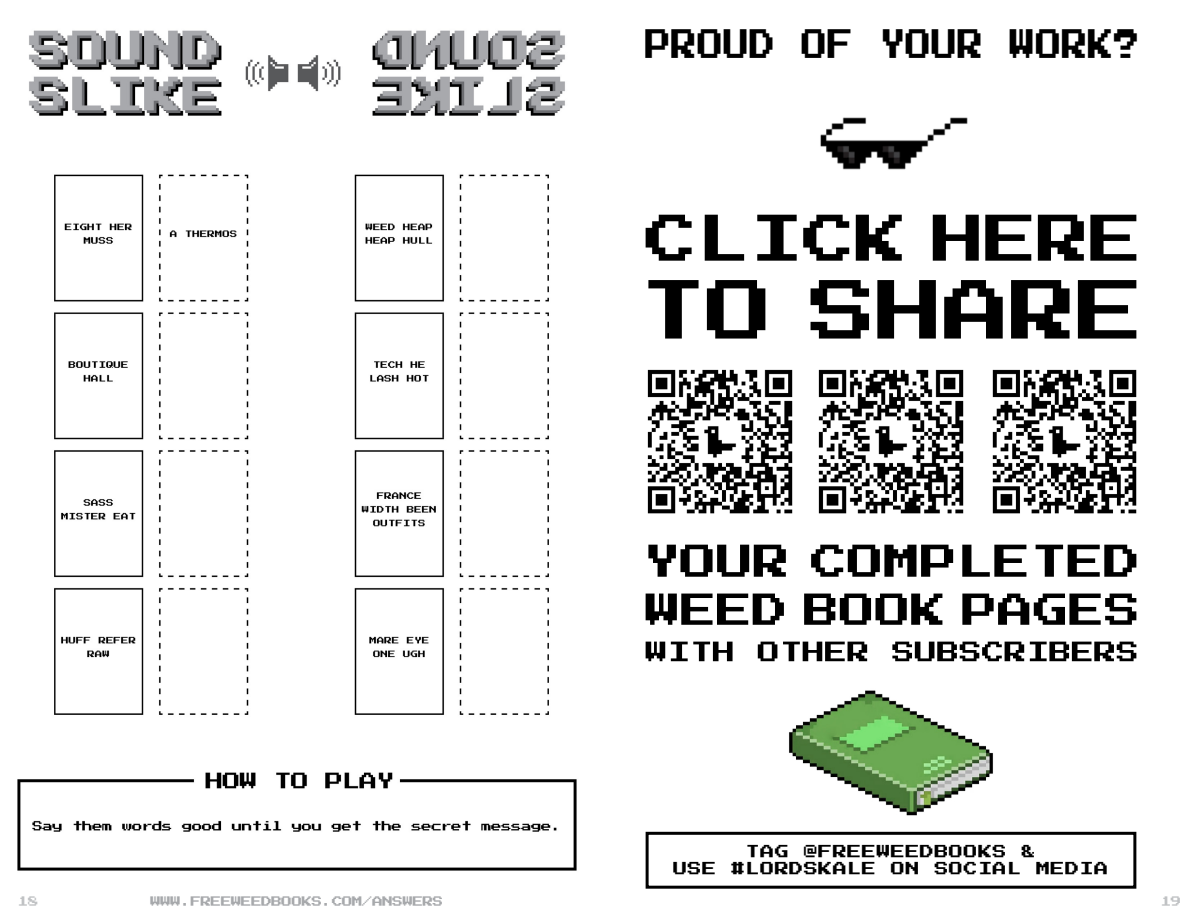
<style>
.page{position:relative;width:1188px;height:918px;background:#fff}
.page>*{position:absolute;margin:0;border:0;box-sizing:border-box;transform-origin:0 0}
.t1{font:32.85px "Press Start 2 P";color:#000;scale:.79 1}
.t2{font:14.1px/17px "Press Start 2 P";letter-spacing:.03em;color:#000;text-align:center}
.t3{font:10.65px "Press Start 2 P";letter-spacing:-.05em;color:#a7a9ac}
.t4{font:10.65px "Press Start 2 P";color:#c0c2c4}
</style>
<div class="page">
<img style="left:789px;top:690px;width:204px;height:126px">
<img style="left:820px;top:117px;width:148px;height:53px">
<svg style="left:646px;top:215px;width:46px;height:46px"></svg>
<svg style="left:705px;top:215px;width:39px;height:46px"></svg>
<svg style="left:757px;top:215px;width:40px;height:46px"></svg>
<svg style="left:803px;top:215px;width:46px;height:46px"></svg>
<svg style="left:856px;top:215px;width:46px;height:46px"></svg>
<svg style="left:933px;top:215px;width:46px;height:46px"></svg>
<svg style="left:985px;top:215px;width:46px;height:46px"></svg>
<svg style="left:1038px;top:215px;width:46px;height:46px"></svg>
<svg style="left:1090px;top:215px;width:46px;height:46px"></svg>
<svg style="left:648px;top:280px;width:51px;height:59px"></svg>
<svg style="left:707px;top:280px;width:58px;height:59px"></svg>
<svg style="left:811px;top:280px;width:58px;height:59px"></svg>
<svg style="left:877px;top:280px;width:59px;height:59px"></svg>
<svg style="left:944px;top:280px;width:59px;height:59px"></svg>
<svg style="left:1011px;top:280px;width:59px;height:59px"></svg>
<svg style="left:1078px;top:280px;width:58px;height:59px"></svg>
<svg style="left:648px;top:545px;width:138px;height:32px"></svg>
<svg style="left:811px;top:545px;width:142px;height:32px"></svg>
<svg style="left:962px;top:545px;width:64px;height:32px"></svg>
<svg style="left:1036px;top:545px;width:100px;height:32px"></svg>
<svg style="left:646px;top:594px;width:138px;height:31px"></svg>
<svg style="left:804px;top:594px;width:138px;height:31px"></svg>
<svg style="left:962px;top:594px;width:174px;height:31px"></svg>
<svg style="left:646px;top:642px;width:19px;height:19px"></svg>
<svg style="left:671px;top:642px;width:62px;height:19px"></svg>
<svg style="left:758px;top:642px;width:19px;height:19px"></svg>
<svg style="left:783px;top:642px;width:84px;height:19px"></svg>
<svg style="left:892px;top:642px;width:132px;height:19px"></svg>
<svg style="left:1030px;top:642px;width:106px;height:19px"></svg>
<img style="left:647px;top:369px;width:146px;height:145px">
<img style="left:992px;top:369px;width:145px;height:145px">
<img style="left:818px;top:369px;width:146px;height:145px">
<div style="left:646px;top:832px;width:490px;height:57px;border:3px solid #000"></div>
<img style="left:17px;top:30px;width:560px;height:841px">
<h1 class="t1" style="left:646px;top:29px;width:627px">PROUD OF YOUR WORK?</h1>
<p class="t2" style="left:673px;top:846px;width:437px">TAG @FREEWEEDBOOKS &amp;<br>USE #LORDSKALE ON SOCIAL MEDIA</p>
<p class="t4" style="left:18px;top:896px;width:22px">18</p>
<p class="t3" style="left:150px;top:896px;width:295px">WWW.FREEWEEDBOOKS.COM/ANSWERS</p>
<p class="t4" style="left:1161px;top:896px;width:22px">19</p>
</div>
